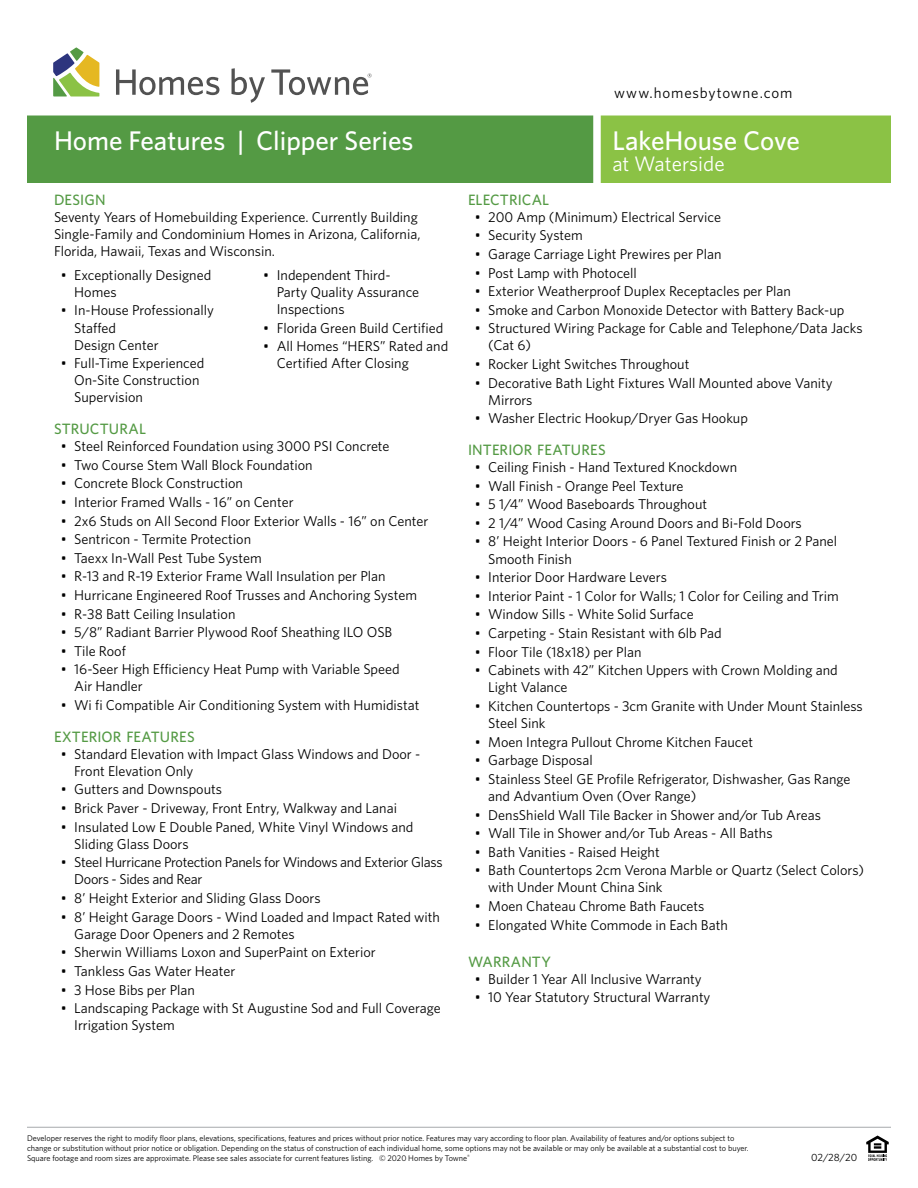
<style>
.page{position:relative;width:918px;height:1188px;background:#fff}
.page>*{position:absolute;margin:0;border:0;box-sizing:border-box;transform-origin:0 0}
.t1{font:500 27px "Whitney";color:#fff}
.t2{font:21px "Whitney";color:#fff}
.t3{font:500 15px "Whitney";letter-spacing:.01em;color:#549a44}
.t4{font:15px "Whitney";letter-spacing:.055em;color:#000}
.t5{font:14.25px/17.1px "Whitney";color:#000}
.t6{font:14.25px/17.1px "Whitney";letter-spacing:-.02em;color:#000}
.t7{font:10.5px "Whitney";color:#000}
.t8{font:8.25px/9.9px "Whitney";color:#000}
</style>
<div class="page">
<svg style="left:866px;top:1136px;width:23px;height:25px"></svg>
<hr style="left:27px;top:1127px;width:864px;height:1px;background:#a7a9ac">
<svg style="left:53px;top:47px;width:46px;height:49px"></svg>
<svg style="left:116px;top:69px;width:103px;height:26px"></svg>
<svg style="left:232px;top:68px;width:33px;height:35px"></svg>
<svg style="left:271px;top:69px;width:101px;height:26px"></svg>
<div style="left:27px;top:116px;width:570px;height:67px;background:#549a44"></div>
<div style="left:597px;top:116px;width:294px;height:67px;background:#8bc245"></div>
<div style="left:593px;top:113px;width:8px;height:70px;background:#fff"></div>
<h1 class="t1" style="left:54px;top:122px;width:361px">Home Features | Clipper Series</h1>
<p class="t3" style="left:54px;top:189px;width:53px">DESIGN</p>
<p class="t5" style="left:54px;top:208px;width:368px">Seventy Years of Homebuilding Experience. Currently Building<br>Single-Family and Condominium Homes in Arizona, California,<br>Florida, Hawaii, Texas and Wisconsin.</p>
<p class="t5" style="left:74px;top:266px;width:139px;text-indent:-13px">• Exceptionally Designed<br>Homes</p>
<p class="t5" style="left:74px;top:302px;width:141px;text-indent:-13px">• In-House Professionally<br>Staffed<br>Design Center</p>
<p class="t5" style="left:74px;top:354px;width:132px;text-indent:-13px">• Full-Time Experienced<br>On-Site Construction<br>Supervision</p>
<p class="t5" style="left:277px;top:266px;width:144px;text-indent:-13px">• Independent Third-<br>Party Quality Assurance<br>Inspections</p>
<p class="t5" style="left:263px;top:319px;width:182px">• Florida Green Build Certified</p>
<p class="t5" style="left:277px;top:337px;width:173px;text-indent:-13px">• All Homes “HERS” Rated and<br>Certified After Closing</p>
<p class="t3" style="left:54px;top:419px;width:94px">STRUCTURAL</p>
<p class="t5" style="left:61px;top:437px;width:330px">• Steel Reinforced Foundation using 3000 PSI Concrete</p>
<p class="t5" style="left:61px;top:456px;width:253px">• Two Course Stem Wall Block Foundation</p>
<p class="t5" style="left:61px;top:474px;width:184px">• Concrete Block Construction</p>
<p class="t5" style="left:61px;top:493px;width:234px">• Interior Framed Walls - 16” on Center</p>
<p class="t5" style="left:61px;top:512px;width:369px">• 2x6 Studs on All Second Floor Exterior Walls - 16” on Center</p>
<p class="t5" style="left:61px;top:530px;width:192px">• Sentricon - Termite Protection</p>
<p class="t5" style="left:61px;top:549px;width:202px">• Taexx In-Wall Pest Tube System</p>
<p class="t5" style="left:61px;top:567px;width:326px">• R-13 and R-19 Exterior Frame Wall Insulation per Plan</p>
<p class="t5" style="left:61px;top:586px;width:358px">• Hurricane Engineered Roof Trusses and Anchoring System</p>
<p class="t5" style="left:61px;top:605px;width:176px">• R-38 Batt Ceiling Insulation</p>
<p class="t5" style="left:61px;top:623px;width:333px">• 5/8” Radiant Barrier Plywood Roof Sheathing ILO OSB</p>
<p class="t5" style="left:61px;top:642px;width:67px">• Tile Roof</p>
<p class="t5" style="left:74px;top:661px;width:327px;text-indent:-13px">• 16-Seer High Efficiency Heat Pump with Variable Speed<br>Air Handler</p>
<p class="t5" style="left:61px;top:696px;width:360px">• Wi fi Compatible Air Conditioning System with Humidistat</p>
<p class="t3" style="left:54px;top:726px;width:142px">EXTERIOR FEATURES</p>
<p class="t5" style="left:74px;top:745px;width:348px;text-indent:-13px">• Standard Elevation with Impact Glass Windows and Door -<br>Front Elevation Only</p>
<p class="t5" style="left:61px;top:781px;width:163px">• Gutters and Downspouts</p>
<p class="t5" style="left:61px;top:799px;width:338px">• Brick Paver - Driveway, Front Entry, Walkway and Lanai</p>
<p class="t5" style="left:74px;top:818px;width:341px;text-indent:-13px">• Insulated Low E Double Paned, White Vinyl Windows and<br>Sliding Glass Doors</p>
<p class="t6" style="left:74px;top:854px;width:370px;text-indent:-13px">• Steel Hurricane Protection Panels for Windows and Exterior Glass<br>Doors - Sides and Rear</p>
<p class="t5" style="left:61px;top:889px;width:261px">• 8’ Height Exterior and Sliding Glass Doors</p>
<p class="t5" style="left:74px;top:908px;width:367px;text-indent:-13px">• 8’ Height Garage Doors - Wind Loaded and Impact Rated with<br>Garage Door Openers and 2 Remotes</p>
<p class="t5" style="left:61px;top:944px;width:317px">• Sherwin Williams Loxon and SuperPaint on Exterior</p>
<p class="t5" style="left:61px;top:962px;width:176px">• Tankless Gas Water Heater</p>
<p class="t5" style="left:61px;top:981px;width:136px">• 3 Hose Bibs per Plan</p>
<p class="t5" style="left:74px;top:999px;width:368px;text-indent:-13px">• Landscaping Package with St Augustine Sod and Full Coverage<br>Irrigation System</p>
<p class="t4" style="left:614px;top:83px;width:180px">www.homesbytowne.com</p>
<h1 class="t1" style="left:612px;top:122px;width:189px">LakeHouse Cove</h1>
<h2 class="t2" style="left:612px;top:149px;width:114px">at Waterside</h2>
<p class="t3" style="left:468px;top:189px;width:83px">ELECTRICAL</p>
<p class="t5" style="left:475px;top:208px;width:248px">• 200 Amp (Minimum) Electrical Service</p>
<p class="t5" style="left:475px;top:226px;width:110px">• Security System</p>
<p class="t5" style="left:475px;top:245px;width:248px">• Garage Carriage Light Prewires per Plan</p>
<p class="t5" style="left:475px;top:264px;width:164px">• Post Lamp with Photocell</p>
<p class="t5" style="left:475px;top:282px;width:318px">• Exterior Weatherproof Duplex Receptacles per Plan</p>
<p class="t5" style="left:475px;top:301px;width:371px">• Smoke and Carbon Monoxide Detector with Battery Back-up</p>
<p class="t5" style="left:488px;top:320px;width:376px;text-indent:-13px">• Structured Wiring Package for Cable and Telephone/Data Jacks (Cat 6)</p>
<p class="t5" style="left:475px;top:355px;width:216px">• Rocker Light Switches Throughout</p>
<p class="t5" style="left:488px;top:374px;width:346px;text-indent:-13px">• Decorative Bath Light Fixtures Wall Mounted above Vanity<br>Mirrors</p>
<p class="t5" style="left:475px;top:410px;width:275px">• Washer Electric Hookup/Dryer Gas Hookup</p>
<p class="t3" style="left:468px;top:440px;width:139px">INTERIOR FEATURES</p>
<p class="t5" style="left:475px;top:458px;width:264px">• Ceiling Finish - Hand Textured Knockdown</p>
<p class="t5" style="left:475px;top:477px;width:210px">• Wall Finish - Orange Peel Texture</p>
<p class="t5" style="left:475px;top:495px;width:234px">• 5 1/4” Wood Baseboards Throughout</p>
<p class="t5" style="left:475px;top:514px;width:329px">• 2 1/4” Wood Casing Around Doors and Bi-Fold Doors</p>
<p class="t5" style="left:488px;top:533px;width:350px;text-indent:-13px">• 8’ Height Interior Doors - 6 Panel Textured Finish or 2 Panel<br>Smooth Finish</p>
<p class="t5" style="left:475px;top:568px;width:194px">• Interior Door Hardware Levers</p>
<p class="t5" style="left:475px;top:587px;width:366px">• Interior Paint - 1 Color for Walls; 1 Color for Ceiling and Trim</p>
<p class="t5" style="left:475px;top:606px;width:220px">• Window Sills - White Solid Surface</p>
<p class="t5" style="left:475px;top:624px;width:248px">• Carpeting - Stain Resistant with 6lb Pad</p>
<p class="t5" style="left:475px;top:643px;width:168px">• Floor Tile (18x18) per Plan</p>
<p class="t5" style="left:488px;top:661px;width:351px;text-indent:-13px">• Cabinets with 42” Kitchen Uppers with Crown Molding and<br>Light Valance</p>
<p class="t5" style="left:488px;top:697px;width:376px;text-indent:-13px">• Kitchen Countertops - 3cm Granite with Under Mount Stainless<br>Steel Sink</p>
<p class="t5" style="left:475px;top:733px;width:280px">• Moen Integra Pullout Chrome Kitchen Faucet</p>
<p class="t5" style="left:475px;top:751px;width:120px">• Garbage Disposal</p>
<p class="t5" style="left:488px;top:770px;width:364px;text-indent:-13px">• Stainless Steel GE Profile Refrigerator, Dishwasher, Gas Range and Advantium Oven (Over Range)</p>
<p class="t5" style="left:475px;top:806px;width:348px">• DensShield Wall Tile Backer in Shower and/or Tub Areas</p>
<p class="t5" style="left:475px;top:824px;width:299px">• Wall Tile in Shower and/or Tub Areas - All Baths</p>
<p class="t5" style="left:475px;top:843px;width:187px">• Bath Vanities - Raised Height</p>
<p class="t5" style="left:488px;top:862px;width:377px;text-indent:-13px">• Bath Countertops 2cm Verona Marble or Quartz (Select Colors) with Under Mount China Sink</p>
<p class="t5" style="left:475px;top:897px;width:231px">• Moen Chateau Chrome Bath Faucets</p>
<p class="t5" style="left:475px;top:916px;width:255px">• Elongated White Commode in Each Bath</p>
<p class="t3" style="left:468px;top:952px;width:85px">WARRANTY</p>
<p class="t5" style="left:475px;top:970px;width:228px">• Builder 1 Year All Inclusive Warranty</p>
<p class="t5" style="left:475px;top:989px;width:237px">• 10 Year Statutory Structural Warranty</p>
<p class="t8" style="left:27px;top:1133px;width:723px">Developer reserves the right to modify floor plans, elevations, specifications, features and prices without prior notice. Features may vary according to floor plan. Availability of features and/or options subject to change or substitution without prior notice or obligation. Depending on the status of construction of each individual home, some options may not be available or may only be available at a substantial cost to buyer.<br>Square footage and room sizes are approximate. Please see sales associate for current features listing. © 2020 Homes by Towne<sup>®</sup></p>
<p class="t7" style="left:811px;top:1150px;width:48px">02/28/20</p>
</div>
